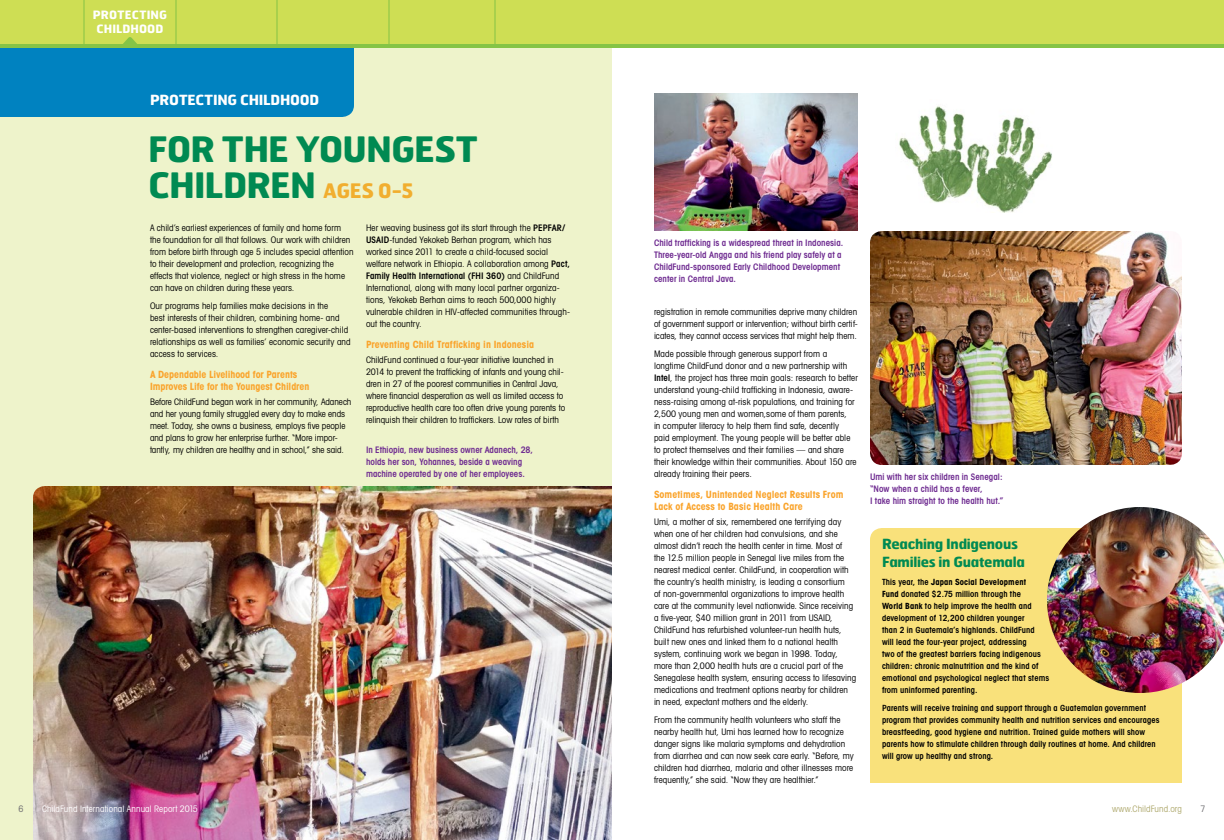
<style>
.page{position:relative;width:1224px;height:840px;background:#fff}
.page>*{position:absolute;margin:0;border:0;box-sizing:border-box;transform-origin:0 0}
.t1{font:700 35px/36px "Hermes FB";letter-spacing:-.03em;color:#008a52}
.t2{font:700 14px/18px "Hermes FB";letter-spacing:-.02em;color:#008a52}
.t3{font:700 14px "Hermes FB";letter-spacing:-.02em;color:#fff}
.t4{font:700 11.5px/13.9px "Hermes FB";letter-spacing:.005em;color:#fff;text-align:center}
.t5{font:700 condensed 10px/12px "Avant Garde";color:#faa42c}
.t6{font:condensed 9px/12px "Avant Garde";letter-spacing:.005em;color:#000}
.t7{font:600 condensed 9px/12px "Avant Garde";color:#6f2c91}
.t8{font:condensed 9px "Avant Garde";letter-spacing:.005em;color:#fff}
.t9{font:condensed 9px "Avant Garde";letter-spacing:.005em;color:#b0aa70}
.t10{font:condensed 9px "Avant Garde";color:#717073}
.t11{font:600 condensed 8.5px/12px "Avant Garde";letter-spacing:.01em;color:#000}
.s1{font-size:20px;color:#f1ae2f}
.s2{font-weight:600}
.s3{font-weight:700}
</style>
<div class="page">
<div style="left:870px;top:528px;width:312px;height:255px;background:#f9e17b"></div>
<div style="left:0;top:39px;width:612px;height:801px;background:#eef3cb"></div>
<img style="left:33px;top:486px;width:579px;height:354px">
<img style="left:870px;top:231px;width:312px;height:234px">
<img style="left:654px;top:93px;width:204px;height:138px">
<img style="left:899px;top:106px;width:153px;height:107px">
<img style="left:1047px;top:507px;width:177px;height:186px">
<div style="left:612px;top:0;width:612px;height:44px;background:#cede54"></div>
<hr style="left:0;top:44px;width:1224px;height:4px;background:#85c446">
<div style="left:0;top:0;width:612px;height:44px;background:#cede54"></div>
<hr style="left:84px;top:0;width:1px;height:44px;background:#85c446">
<hr style="left:176px;top:0;width:1px;height:44px;background:#85c446">
<hr style="left:388px;top:0;width:2px;height:44px;background:#85c446">
<hr style="left:495px;top:0;width:1px;height:44px;background:#85c446">
<hr style="left:276px;top:0;width:2px;height:44px;background:#85c446">
<svg style="left:0;top:36px;width:354px;height:81px;background:#1a8eaf"></svg>
<p class="t4" style="left:93px;top:8px;width:76px">PROTECTING<br>CHILDHOOD</p>
<h2 class="t3" style="left:150px;top:91px;width:171px">PROTECTING CHILDHOOD</h2>
<h1 class="t1" style="left:148px;top:130px;width:331px">FOR THE YOUNGEST<br>CHILDREN <span class="s1">AGES 0-5</span></h1>
<p class="t6" style="left:150px;top:222px;width:205px">A child’s earliest experiences of family and home form the foundation for all that follows. Our work with children from before birth through age 5 includes special attention to their development and protection, recognizing the effects that violence, neglect or high stress in the home can have on children during these years.</p>
<p class="t6" style="left:150px;top:300px;width:202px">Our programs help families make decisions in the<br>best interests of their children, combining home- and center-based interventions to strengthen caregiver-child relationships as well as families’ economic security and access to services.</p>
<p class="t5" style="left:150px;top:368px;width:161px">A Dependable Livelihood for Parents<br>Improves Life for the Youngest Children</p>
<p class="t6" style="left:150px;top:396px;width:203px">Before ChildFund began work in her community, Adanech and her young family struggled every day to make ends meet. Today, she owns a business, employs five people and plans to grow her enterprise further. “More impor&shy;tantly, my children are healthy and in school,” she said.</p>
<p class="t6" style="left:366px;top:222px;width:206px">Her weaving business got its start through the <span class="s2">PEPFAR/ USAID</span>-funded Yekokeb Berhan program, which has worked since 2011 to create a child-focused social welfare network in Ethiopia. A collaboration among <span class="s2">Pact, Family Health International (FHI 360)</span> and ChildFund International, along with many local partner organiza&shy;tions, Yekokeb Berhan aims to reach 500,000 highly vulnerable children in HIV-affected communities through&shy;out the country.</p>
<p class="t5" style="left:366px;top:338px;width:170px">Preventing Child Trafficking in Indonesia</p>
<p class="t6" style="left:366px;top:354px;width:201px">ChildFund continued a four-year initiative launched in 2014 to prevent the trafficking of infants and young chil&shy;dren in 27 of the poorest communities in Central Java, where financial desperation as well as limited access to reproductive health care too often drive young parents to relinquish their children to traffickers. Low rates of birth</p>
<p class="t7" style="left:366px;top:444px;width:169px">In Ethiopia, new business owner Adanech, 28, holds her son, Yohannes, beside a weaving machine operated by one of her employees.</p>
<p class="t7" style="left:654px;top:237px;width:191px">Child trafficking is a widespread threat in Indonesia.<br>Three-year-old Angga and his friend play safely at a ChildFund-sponsored Early Childhood Development center in Central Java.</p>
<p class="t6" style="left:654px;top:306px;width:205px;text-align:justify">registration in remote communities deprive many children of government support or intervention; without birth certif&shy;icates, they cannot access services that might help them.</p>
<p class="t6" style="left:654px;top:348px;width:205px">Made possible through generous support from a longtime ChildFund donor and a new partnership with <span class="s2">Intel</span>, the project has three main goals: research to better understand young-child trafficking in Indonesia, aware&shy;ness-raising among at-risk populations, and training for 2,500 young men and women,some of them parents,<br>in computer literacy to help them find safe, decently<br>paid employment. The young people will be better able to protect themselves and their families — and share their knowledge within their communities. About 150 are already training their peers.</p>
<p class="t5" style="left:654px;top:488px;width:191px">Sometimes, Unintended Neglect Results From<br>Lack of Access to Basic Health Care</p>
<p class="t6" style="left:654px;top:516px;width:204px">Umi, a mother of six, remembered one terrifying day when one of her children had convulsions, and she almost didn’t reach the health center in time. Most of<br>the 12.5 million people in Senegal live miles from the nearest medical center. ChildFund, in cooperation with the country’s health ministry, is leading a consortium<br>of non-governmental organizations to improve health care at the community level nationwide. Since receiving a five-year, $40 million grant in 2011 from USAID, ChildFund has refurbished volunteer-run health huts, built new ones and linked them to a national health system, continuing work we began in 1998. Today, more than 2,000 health huts are a crucial part of the Senegalese health system, ensuring access to lifesaving medications and treatment options nearby for children in need, expectant mothers and the elderly.</p>
<p class="t6" style="left:654px;top:714px;width:201px">From the community health volunteers who staff the nearby health hut, Umi has learned how to recognize danger signs like malaria symptoms and dehydration from diarrhea and can now seek care early. “Before, my children had diarrhea, malaria and other illnesses more frequently,” she said. “Now they are healthier.”</p>
<p class="t7" style="left:870px;top:471px;width:135px">Umi with her six children in Senegal: “Now when a child has a fever,<br>I take him straight to the health hut.”</p>
<h2 class="t2" style="left:882px;top:534px;width:145px">Reaching Indigenous<br>Families in Guatemala</h2>
<p class="t11" style="left:882px;top:576px;width:169px">This year, the <span class="s3">Japan Social Development<br>Fund</span> donated $2.75 million through the<br><span class="s3">World Bank</span> to help improve the health and development of 12,200 children younger<br>than 2 in Guatemala’s highlands. ChildFund<br>will lead the four-year project, addressing<br>two of the greatest barriers facing indigenous children: chronic malnutrition and the kind of emotional and psychological neglect that stems from uninformed parenting.</p>
<p class="t11" style="left:882px;top:702px;width:279px">Parents will receive training and support through a Guatemalan government program that provides community health and nutrition services and encourages breastfeeding, good hygiene and nutrition. Trained guide mothers will show parents how to stimulate children through daily routines at home. And children will grow up healthy and strong.</p>
<p class="t10" style="left:19px;top:803px;width:7px">6</p>
<p class="t8" style="left:42px;top:803px;width:157px">ChildFund International Annual Report 2015</p>
<p class="t9" style="left:1112px;top:803px;width:71px">www.ChildFund.org</p>
<p class="t10" style="left:1200px;top:803px;width:7px">7</p>
</div>
